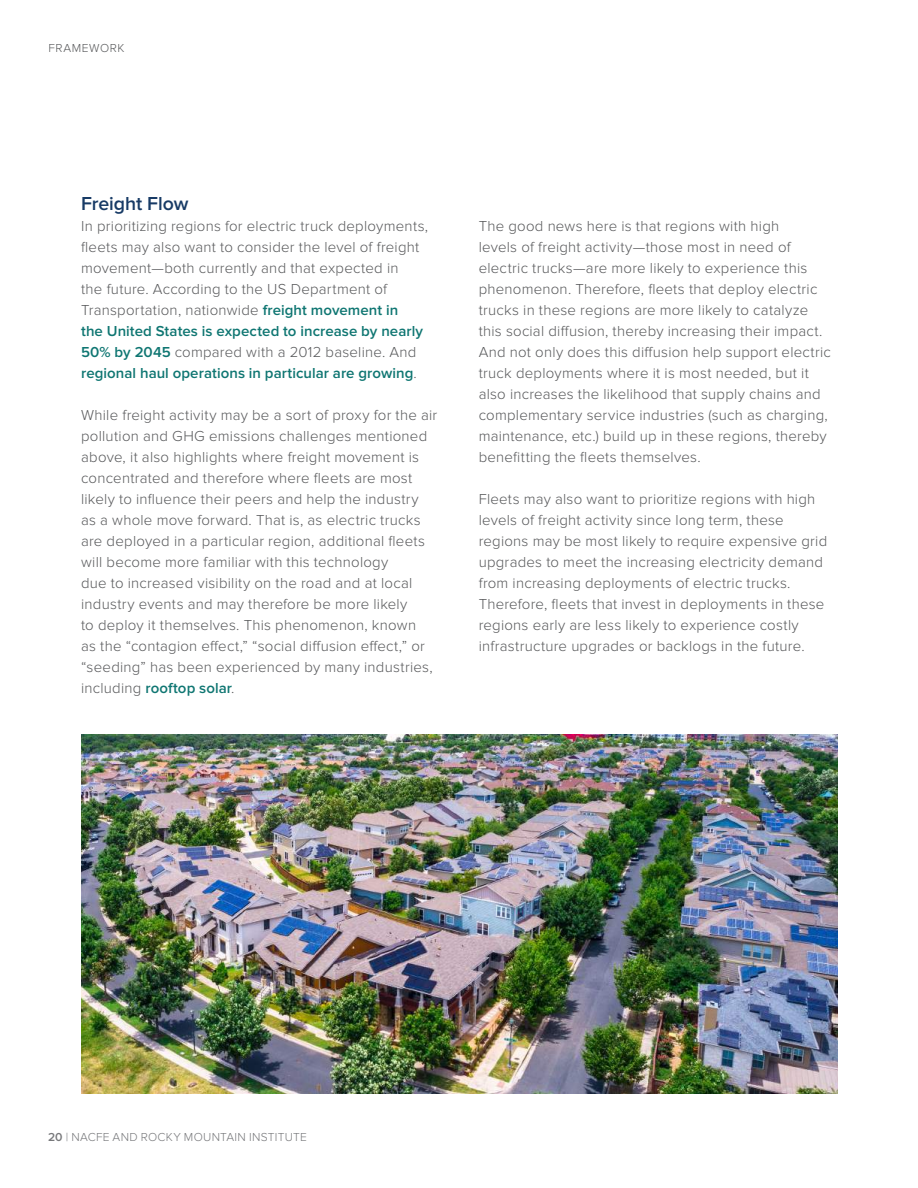
<style>
.page{position:relative;width:918px;height:1188px;background:#fff}
.page>*{position:absolute;margin:0;border:0;box-sizing:border-box;transform-origin:0 0}
.t1{font:600 19.5px "Proxima Nova";letter-spacing:-.005em;color:#183b66}
.t2{font:300 15px/21px "Proxima Nova";letter-spacing:.015em;color:#58595b}
.t3{font:300 12px "Proxima Nova";letter-spacing:.02em;color:#77787b}
.t4{font:300 12px "Proxima Nova";letter-spacing:.045em;color:#58595b}
.s1{font-weight:600;color:#0f7672}
.s2{font-weight:600}
</style>
<div class="page">
<img style="left:81px;top:734px;width:757px;height:360px">
<p class="t4" style="left:49px;top:41px;width:77px">FRAMEWORK</p>
<h1 class="t1" style="left:81px;top:192px;width:109px">Freight Flow</h1>
<p class="t2" style="left:81px;top:216px;width:349px">In prioritizing regions for electric truck deployments, fleets may also want to consider the level of freight movement—both currently and that expected in<br>the future. According to the US Department of Transportation, nationwide <span class="s1">freight movement in<br>the United States is expected to increase by nearly 50% by 2045</span> compared with a 2012 baseline. And <span class="s1">regional haul operations in particular are growing</span>.</p>
<p class="t2" style="left:81px;top:405px;width:358px">While freight activity may be a sort of proxy for the air pollution and GHG emissions challenges mentioned above, it also highlights where freight movement is concentrated and therefore where fleets are most likely to influence their peers and help the industry as a whole move forward. That is, as electric trucks are deployed in a particular region, additional fleets will become more familiar with this technology<br>due to increased visibility on the road and at local industry events and may therefore be more likely<br>to deploy it themselves. This phenomenon, known<br>as the “contagion effect,” “social diffusion effect,” or “seeding” has been experienced by many industries, including <span class="s1">rooftop solar</span>.</p>
<p class="t2" style="left:479px;top:216px;width:354px">The good news here is that regions with high<br>levels of freight activity—those most in need of electric trucks—are more likely to experience this phenomenon. Therefore, fleets that deploy electric trucks in these regions are more likely to catalyze this social diffusion, thereby increasing their impact.<br>And not only does this diffusion help support electric truck deployments where it is most needed, but it also increases the likelihood that supply chains and complementary service industries (such as charging, maintenance, etc.) build up in these regions, thereby benefitting the fleets themselves.</p>
<p class="t2" style="left:479px;top:489px;width:350px">Fleets may also want to prioritize regions with high levels of freight activity since long term, these regions may be most likely to require expensive grid upgrades to meet the increasing electricity demand from increasing deployments of electric trucks.<br>Therefore, fleets that invest in deployments in these regions early are less likely to experience costly infrastructure upgrades or backlogs in the future.</p>
<p class="t3" style="left:48px;top:1130px;width:260px"><span class="s2">20</span> | NACFE AND ROCKY MOUNTAIN INSTITUTE</p>
</div>
